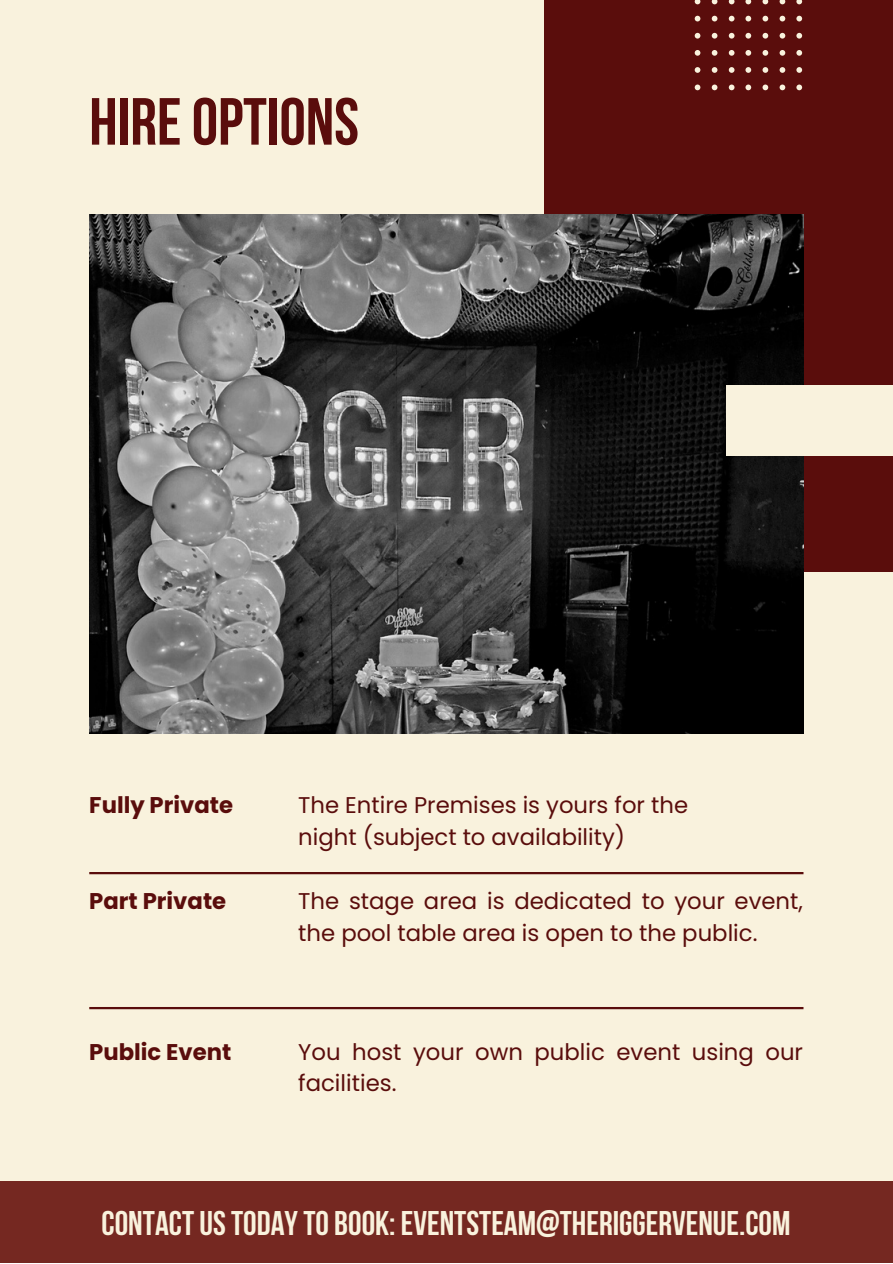
<style>
.page{position:relative;width:893px;height:1264px;background:#fff}
.page>*{position:absolute;margin:0;border:0;box-sizing:border-box;transform-origin:0 0}
.t1{font:700 66.45px "Bebas Neue";color:#5a0d0c}
.t2{font:700 34.05px "Bebas Neue";color:#f9f2dd}
.t3{font:22.8px/31.5px "Poppins";color:#5a0d0c}
.t4{font:700 22.8px "Poppins";color:#5a0d0c}
</style>
<div class="page">
<div style="left:0;top:0;width:892px;height:1262px;background:#f9f2dd"></div>
<div style="left:544px;top:0;width:348px;height:572px;background:#5a0d0c"></div>
<img style="left:89px;top:214px;width:714px;height:519px">
<hr style="left:89px;top:872px;width:714px;height:2px;background:#5a0d0c">
<hr style="left:89px;top:1006px;width:714px;height:3px;background:#5a0d0c">
<div style="left:0;top:1181px;width:892px;height:81px;background:#752821"></div>
<div style="left:726px;top:385px;width:166px;height:70px;background:#f9f2dd"></div>
<svg style="left:694px;top:0;width:109px;height:91px"></svg>
<p class="t1" style="left:89px;top:95px;width:271px">HIREOPTIONS</p>
<p class="t4" style="left:89px;top:789px;width:145px">Fully Private</p>
<p class="t3" style="left:298px;top:789px;width:391px">The Entire Premises is yours for the night (subject to availability)</p>
<p class="t4" style="left:89px;top:885px;width:138px">Part Private</p>
<p class="t3" style="left:298px;top:885px;width:506px">The stage area is dedicated to your event, the pool table area is open to the public.</p>
<p class="t4" style="left:89px;top:1035px;width:143px">Public Event</p>
<p class="t3" style="left:298px;top:1036px;width:506px">You host your own public event using our facilities.</p>
<p class="t2" style="left:102px;top:1209px;width:690px">CONTACTUSTODAYTO BOOK: EVENTSTEAM@THERIGGERVENUE.COM</p>
</div>
